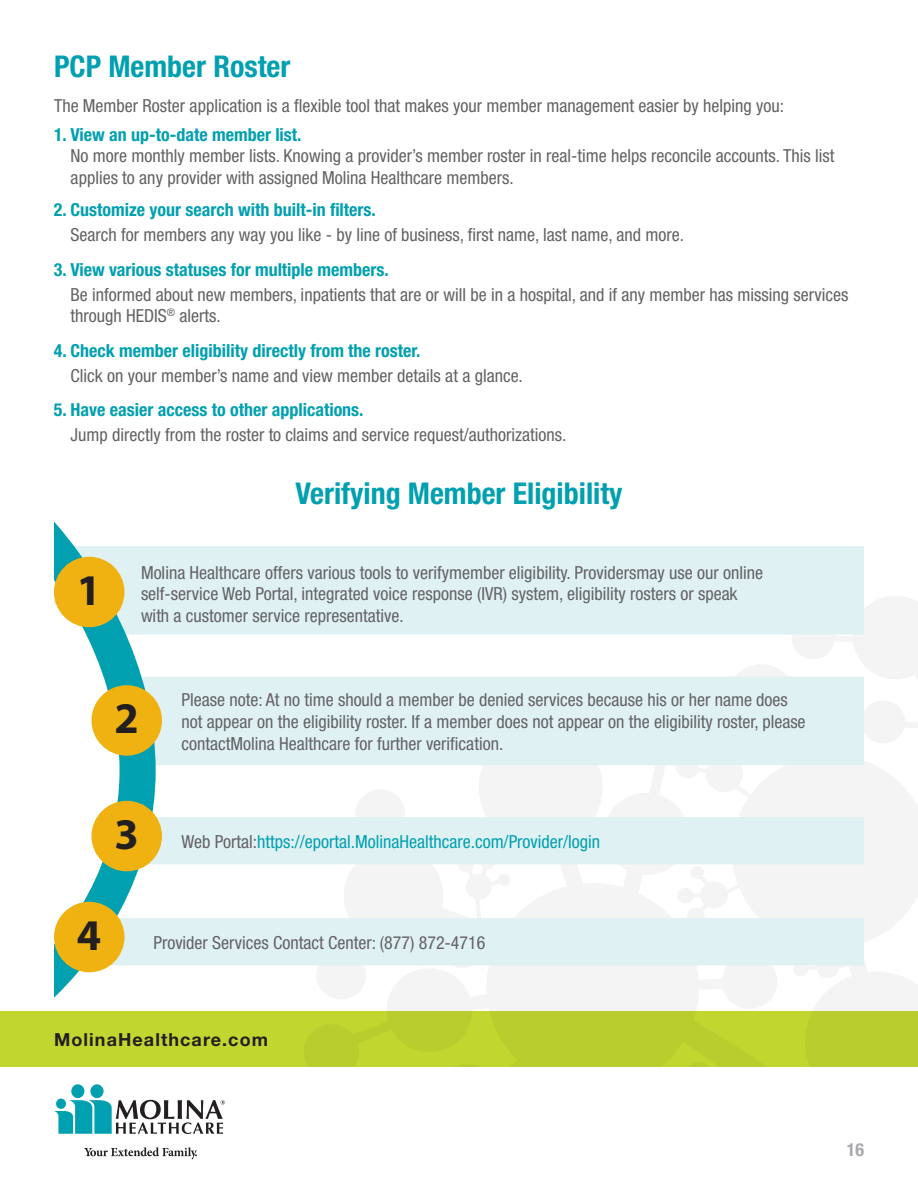
<style>
.page{position:relative;width:918px;height:1188px;background:#fff}
.page>*{position:absolute;margin:0;border:0;box-sizing:border-box;transform-origin:0 0}
.t1{font:700 43.95px "Myriad Pro";color:#231f20}
.t2{font:700 condensed 30px "Helvetica Neue";color:#00a0b0}
.t3{font:condensed 18px/21.6px "Helvetica Neue";color:#636366}
.t4{font:condensed 18px "Helvetica Neue";color:#00a0b0}
.t5{font:700 18px "Helvetica Neue";letter-spacing:.06em;color:#231f20}
.t6{font:700 condensed 18px "Helvetica Neue";color:#a8a9ad}
.s1{font-weight:700;color:#00a0b0}
.s2{color:#636366}
</style>
<div class="page">
<svg style="left:84px;top:1147px;width:113px;height:12px"></svg>
<div style="left:90px;top:1084px;width:14px;height:14px;background:#00a0b0;border-radius:50%"></div>
<div style="left:71px;top:1084px;width:13px;height:14px;background:#00a0b0;border-radius:50%"></div>
<svg style="left:54px;top:1100px;width:171px;height:34px"></svg>
<div style="left:56px;top:1099px;width:10px;height:10px;background:#00a0b0;border-radius:50%"></div>
<div style="left:0;top:1011px;width:918px;height:55px;background:#c1d72f"></div>
<svg style="left:300px;top:596px;width:618px;height:415px;fill:#f4f4f4"></svg>
<div style="left:174px;top:546px;width:690px;height:88px;background:#e0f1f3"></div>
<div style="left:174px;top:677px;width:690px;height:88px;background:#e0f1f3"></div>
<div style="left:174px;top:817px;width:690px;height:47px;background:#e0f1f3"></div>
<div style="left:174px;top:918px;width:690px;height:47px;background:#e0f1f3"></div>
<svg style="left:54px;top:521px;width:120px;height:477px"></svg>
<div style="left:54px;top:557px;width:71px;height:70px;background:#efb211;border-radius:50%"></div>
<div style="left:91px;top:685px;width:71px;height:71px;background:#efb211;border-radius:50%"></div>
<div style="left:91px;top:801px;width:71px;height:70px;background:#efb211;border-radius:50%"></div>
<div style="left:54px;top:902px;width:71px;height:70px;background:#efb211;border-radius:50%"></div>
<h3 class="t2" style="left:54px;top:48px;width:238px">PCP Member Roster</h3>
<p class="t3" style="left:54px;top:95px;width:732px">The Member Roster application is a flexible tool that makes your member management easier by helping you:</p>
<p class="t3" style="left:71px;top:123px;width:765px;text-indent:-17px"><span class="s1">1. View an up-to-date member list.<br></span>No more monthly member lists. Knowing a provider’s member roster in real-time helps reconcile accounts. This list applies to any provider with assigned Molina Healthcare members.</p>
<p class="t3" style="left:71px;top:197px;width:615px;line-height:25px;text-indent:-17px"><span class="s1">2. Customize your search with built-in filters.<br></span>Search for members any way you like - by line of business, first name, last name, and more.</p>
<p class="t3" style="left:71px;top:257px;width:779px;line-height:25px;text-indent:-17px"><span class="s1">3. View various statuses for multiple members.<br></span>Be informed about new members, inpatients that are or will be in a hospital, and if any member has missing services</p>
<p class="t3" style="left:71px;top:305px;width:152px">through HEDIS<sup>®</sup> alerts.</p>
<p class="t3" style="left:71px;top:338px;width:454px;line-height:25px;text-indent:-17px"><span class="s1">4. Check member eligibility directly from the roster.<br></span>Click on your member’s name and view member details at a glance.</p>
<p class="t3" style="left:71px;top:397px;width:498px;line-height:25px;text-indent:-17px"><span class="s1">5. Have easier access to other applications.<br></span>Jump directly from the roster to claims and service request/authorizations.</p>
<h3 class="t2" style="left:295px;top:475px;width:329px">Verifying Member Eligibility</h3>
<p class="t1" style="left:77px;top:561px;width:26px">1</p>
<p class="t3" style="left:141px;top:562px;width:624px">Molina Healthcare offers various tools to verifymember eligibility. Providersmay use our online self-service Web Portal, integrated voice response (IVR) system, eligibility rosters or speak with a customer service representative.</p>
<p class="t1" style="left:114px;top:690px;width:26px">2</p>
<p class="t3" style="left:182px;top:689px;width:626px">Please note: At no time should a member be denied services because his or her name does not appear on the eligibility roster. If a member does not appear on the eligibility roster, please contactMolina Healthcare for further verification.</p>
<p class="t1" style="left:114px;top:805px;width:26px">3</p>
<p class="t4" style="left:182px;top:831px;width:420px"><span class="s2">Web Portal:</span>https://eportal.MolinaHealthcare.com/Provider/login</p>
<p class="t1" style="left:77px;top:906px;width:26px">4</p>
<p class="t3" style="left:153px;top:932px;width:334px">Provider Services Contact Center: (877) 872-4716</p>
<p class="t5" style="left:54px;top:1029px;width:216px">MolinaHealthcare.com</p>
<p class="t6" style="left:847px;top:1139px;width:19px">16</p>
</div>
